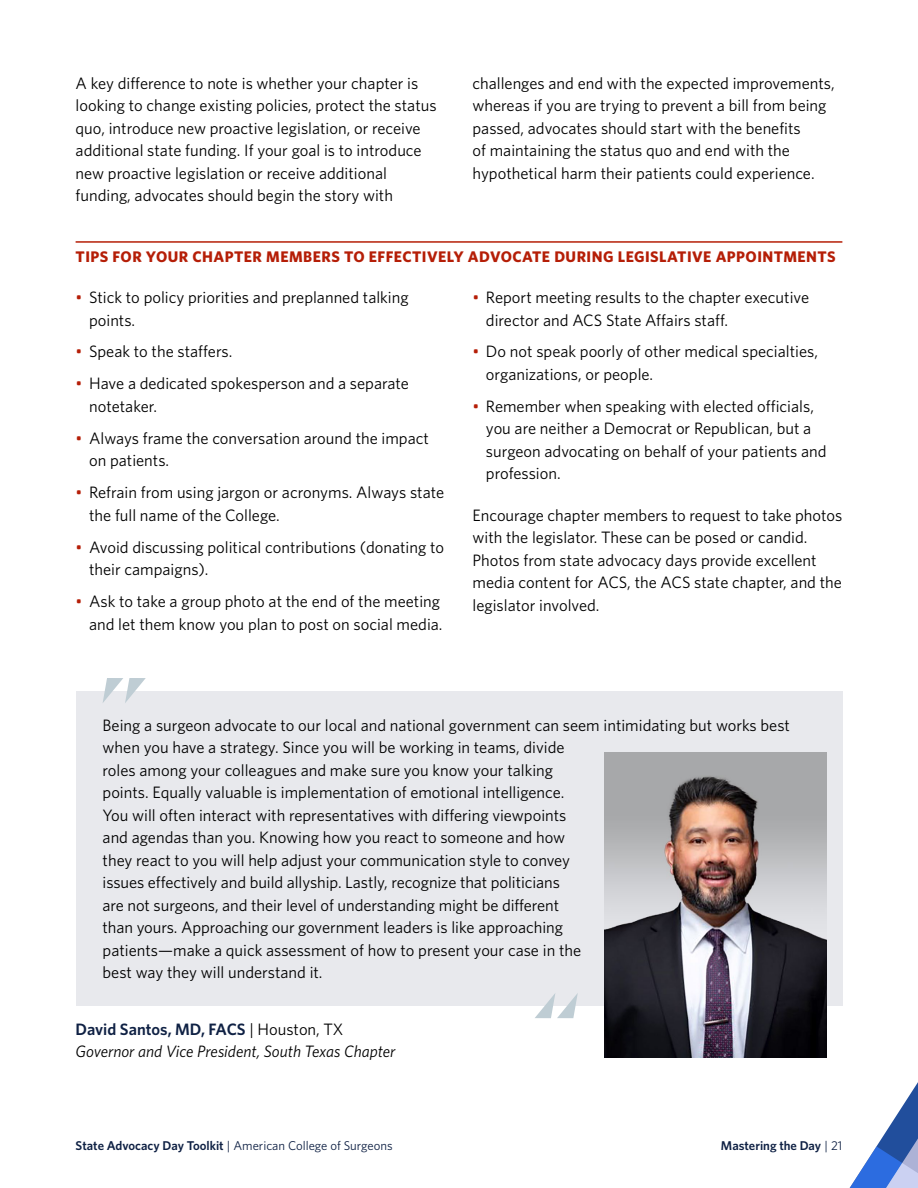
<style>
.page{position:relative;width:918px;height:1188px;background:#fff}
.page>*{position:absolute;margin:0;border:0;box-sizing:border-box;transform-origin:0 0}
.t1{font:16.5px/22.5px "Whitney";color:#000}
.t2{font:italic 16.5px/22.5px "Whitney";color:#000}
.t3{font:700 15.3px "Whitney";letter-spacing:.03em;color:#b51e07}
.t4{font:12.75px "Whitney";color:#0f2144}
.t5{font:600 12.75px "Whitney";color:#0f2144}
.s1{color:#b51e07}
.s2{font-weight:600;font-style:normal;color:#0f2144}
.s3{font-style:normal}
.s4{font-weight:600}
.s5{font-weight:400}
</style>
<div class="page">
<svg style="left:850px;top:1082px;width:68px;height:106px"></svg>
<hr style="left:76px;top:241px;width:766px;height:2px;background:#b51e07">
<div style="left:76px;top:691px;width:766px;height:314px;background:#e8e9ed"></div>
<img style="left:605px;top:752px;width:221px;height:305px">
<svg style="left:535px;top:993px;width:43px;height:25px"></svg>
<svg style="left:103px;top:678px;width:43px;height:25px"></svg>
<p class="t1" style="left:76px;top:71px;width:363px">A key difference to note is whether your chapter is looking to change existing policies, protect the status quo, introduce new proactive legislation, or receive additional state funding. If your goal is to introduce new proactive legislation or receive additional funding, advocates should begin the story with</p>
<p class="t1" style="left:473px;top:71px;width:364px">challenges and end with the expected improvements, whereas if you are trying to prevent a bill from being passed, advocates should start with the benefits<br>of maintaining the status quo and end with the hypothetical harm their patients could experience.</p>
<p class="t3" style="left:76px;top:246px;width:762px">TIPS FOR YOUR CHAPTER MEMBERS TO EFFECTIVELY ADVOCATE DURING LEGISLATIVE APPOINTMENTS</p>
<p class="t1" style="left:89px;top:286px;width:321px;text-indent:-13px"><span class="s1">•</span> Stick to policy priorities and preplanned talking points.</p>
<p class="t1" style="left:76px;top:340px;width:158px"><span class="s1">•</span> Speak to the staffers.</p>
<p class="t1" style="left:89px;top:372px;width:321px;text-indent:-13px"><span class="s1">•</span> Have a dedicated spokesperson and a separate notetaker.</p>
<p class="t1" style="left:89px;top:426px;width:341px;text-indent:-13px"><span class="s1">•</span> Always frame the conversation around the impact on patients.</p>
<p class="t1" style="left:89px;top:481px;width:357px;text-indent:-13px"><span class="s1">•</span> Refrain from using jargon or acronyms. Always state the full name of the College.</p>
<p class="t1" style="left:89px;top:535px;width:356px;text-indent:-13px"><span class="s1">•</span> Avoid discussing political contributions (donating to their campaigns).</p>
<p class="t1" style="left:76px;top:590px;width:368px;text-align:right"><span class="s1">•</span> Ask to take a group photo at the end of the meeting and let them know you plan to post on social media.</p>
<p class="t1" style="left:486px;top:286px;width:325px;text-indent:-13px"><span class="s1">•</span> Report meeting results to the chapter executive director and ACS State Affairs staff.</p>
<p class="t1" style="left:486px;top:340px;width:333px;text-indent:-13px"><span class="s1">•</span> Do not speak poorly of other medical specialties, organizations, or people.</p>
<p class="t1" style="left:486px;top:395px;width:342px;text-indent:-13px"><span class="s1">•</span> Remember when speaking with elected officials, you are neither a Democrat or Republican, but a surgeon advocating on behalf of your patients and profession.</p>
<p class="t1" style="left:472px;top:503px;width:371px">Encourage chapter members to request to take photos with the legislator. These can be posed or candid.<br>Photos from state advocacy days provide excellent media content for ACS, the ACS state chapter, and the legislator involved.</p>
<p class="t1" style="left:103px;top:713px;width:689px">Being a surgeon advocate to our local and national government can seem intimidating but works best when you have a strategy. Since you will be working in teams, divide<br>roles among your colleagues and make sure you know your talking<br>points. Equally valuable is implementation of emotional intelligence.<br>You will often interact with representatives with differing viewpoints<br>and agendas than you. Knowing how you react to someone and how<br>they react to you will help adjust your communication style to convey<br>issues effectively and build allyship. Lastly, recognize that politicians<br>are not surgeons, and their level of understanding might be different<br>than yours. Approaching our government leaders is like approaching<br>patients—make a quick assessment of how to present your case in the<br>best way they will understand it.</p>
<p class="t2" style="left:76px;top:1018px;width:321px"><span class="s2">David Santos, MD, FACS</span> <span class="s3">| Houston, TX<br></span>Governor and Vice President, South Texas Chapter</p>
<p class="t4" style="left:76px;top:1137px;width:319px"><span class="s4">State Advocacy Day Toolkit</span> | American College of Surgeons</p>
<p class="t5" style="left:721px;top:1137px;width:123px">Mastering the Day <span class="s5">| 21</span></p>
</div>
